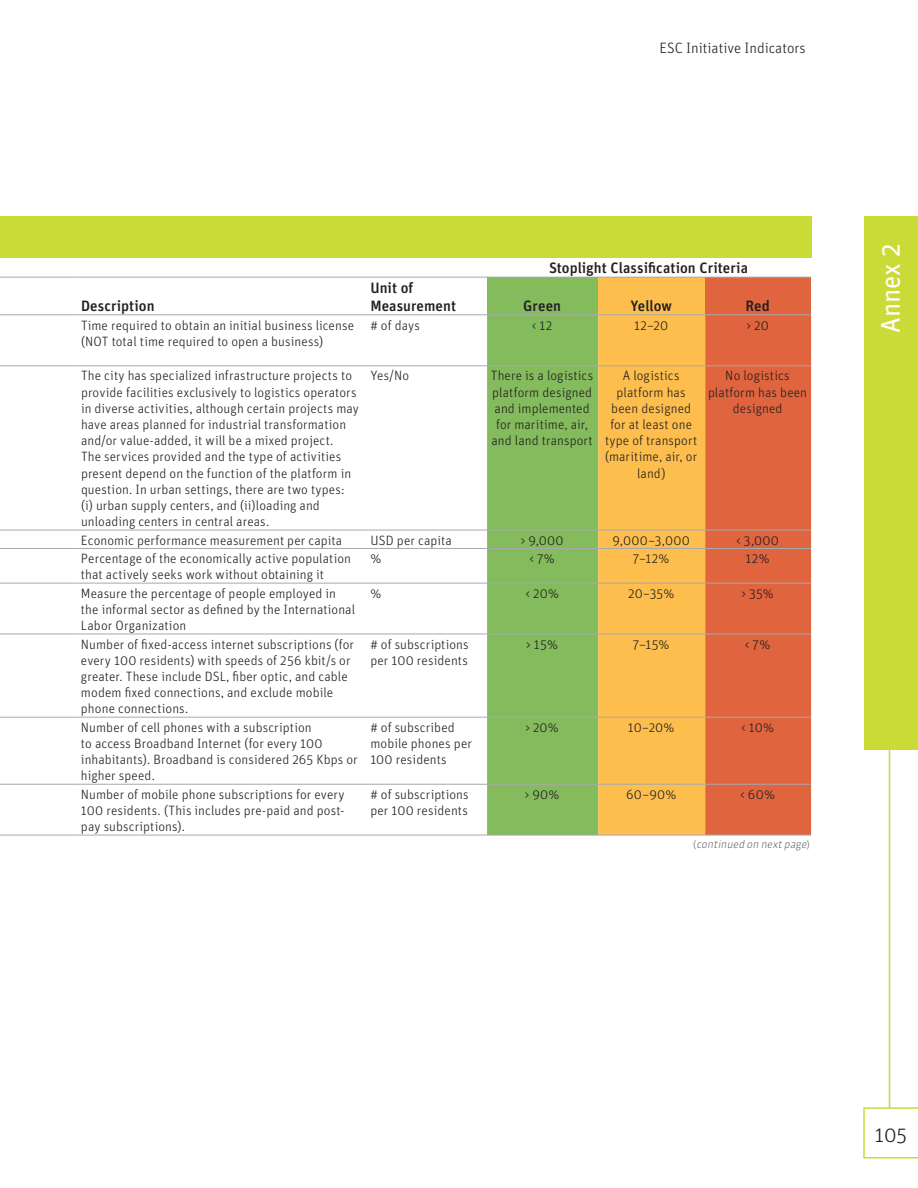
<style>
.page{position:relative;width:918px;height:1188px;background:#fff}
.page>*{position:absolute;margin:0;border:0;box-sizing:border-box;transform-origin:0 0}
.t1{font:27px "Unit";color:#fff}
.t2{font:300 21px "Unit";color:#231f20}
.t3{font:500 15px/18px "Unit";letter-spacing:.005em;color:#231f20}
.t4{font:300 15px "Unit";color:#231f20}
.t5{font:300 13.5px/16.2px "Unit";letter-spacing:.01em;color:#231f20}
.t6{font:italic 300 10.5px "Sanuk";color:#58595b}
.s1{font-style:normal}
</style>
<div class="page">
<div style="left:864px;top:216px;width:54px;height:534px;background:#cadb37"></div>
<hr style="left:889px;top:531px;width:1px;height:594px;background:#cadb37">
<svg style="left:863px;top:1107px;width:55px;height:52px"></svg>
<div style="left:0;top:216px;width:811px;height:42px;background:#cadb37"></div>
<div style="left:487px;top:277px;width:111px;height:38px;background:#84bb5d"></div>
<div style="left:598px;top:277px;width:107px;height:38px;background:#fdbe4d"></div>
<div style="left:705px;top:277px;width:106px;height:38px;background:#e0643d"></div>
<div style="left:487px;top:315px;width:111px;height:520px;background:#84bb5d"></div>
<div style="left:598px;top:315px;width:107px;height:520px;background:#fdbe4d"></div>
<div style="left:705px;top:315px;width:106px;height:520px;background:#e0643d"></div>
<hr style="left:487px;top:277px;width:324px;height:1px;background:#a7a9ac">
<hr style="left:0;top:366px;width:79px;height:1px;background:#a7a9ac">
<hr style="left:79px;top:366px;width:732px;height:1px;background:#a7a9ac">
<hr style="left:0;top:530px;width:79px;height:1px;background:#a7a9ac">
<hr style="left:79px;top:530px;width:732px;height:1px;background:#a7a9ac">
<hr style="left:0;top:548px;width:79px;height:1px;background:#a7a9ac">
<hr style="left:79px;top:548px;width:732px;height:1px;background:#a7a9ac">
<hr style="left:0;top:583px;width:79px;height:1px;background:#a7a9ac">
<hr style="left:79px;top:583px;width:732px;height:1px;background:#a7a9ac">
<hr style="left:0;top:634px;width:79px;height:1px;background:#a7a9ac">
<hr style="left:79px;top:634px;width:732px;height:1px;background:#a7a9ac">
<hr style="left:0;top:717px;width:79px;height:1px;background:#a7a9ac">
<hr style="left:79px;top:717px;width:732px;height:1px;background:#a7a9ac">
<hr style="left:0;top:784px;width:79px;height:1px;background:#a7a9ac">
<hr style="left:79px;top:784px;width:732px;height:1px;background:#a7a9ac">
<hr style="left:0;top:835px;width:79px;height:1px;background:#a7a9ac">
<hr style="left:79px;top:835px;width:732px;height:1px;background:#a7a9ac">
<hr style="left:0;top:314px;width:79px;height:1px;background:#a7a9ac">
<hr style="left:79px;top:314px;width:732px;height:1px;background:#a7a9ac">
<hr style="left:0;top:277px;width:79px;height:1px;background:#a7a9ac">
<hr style="left:79px;top:277px;width:408px;height:1px;background:#a7a9ac">
<p class="t4" style="left:659px;top:43px;width:148px">ESC Initiative Indicators</p>
<p class="t3" style="left:81px;top:298px;width:75px">Description</p>
<p class="t3" style="left:370px;top:280px;width:87px">Unit of<br>Measurement</p>
<p class="t3" style="left:549px;top:261px;width:200px">Stoplight Classification Criteria</p>
<p class="t3" style="left:523px;top:298px;width:39px">Green</p>
<p class="t3" style="left:630px;top:298px;width:43px">Yellow</p>
<p class="t3" style="left:745px;top:298px;width:26px">Red</p>
<p class="t5" style="left:81px;top:318px;width:275px">Time required to obtain an initial business license (NOT total time required to open a business)</p>
<p class="t5" style="left:370px;top:318px;width:51px"># of days</p>
<p class="t5" style="left:532px;top:318px;width:22px">&lt; 12</p>
<p class="t5" style="left:634px;top:318px;width:35px">12–20</p>
<p class="t5" style="left:746px;top:318px;width:24px">&gt; 20</p>
<p class="t5" style="left:81px;top:369px;width:280px">The city has specialized infrastructure projects to provide facilities exclusively to logistics operators in diverse activities, although certain projects may have areas planned for industrial transformation and/or value-added, it will be a mixed project.<br>The services provided and the type of activities present depend on the function of the platform in question. In urban settings, there are two types: (i) urban supply centers, and (ii)loading and unloading centers in central areas.</p>
<p class="t5" style="left:370px;top:369px;width:40px">Yes/No</p>
<p class="t5" style="left:491px;top:369px;width:104px;text-align:center">There is a logistics platform designed and implemented for maritime, air, and land transport</p>
<p class="t5" style="left:605px;top:369px;width:94px;text-align:center">A logistics platform has been designed for at least one type of transport (maritime, air, or land)</p>
<p class="t5" style="left:708px;top:369px;width:101px;text-align:center">No logistics platform has been designed</p>
<p class="t5" style="left:81px;top:534px;width:263px">Economic performance measurement per capita</p>
<p class="t5" style="left:370px;top:534px;width:83px">USD per capita</p>
<p class="t5" style="left:521px;top:534px;width:44px">&gt; 9,000</p>
<p class="t5" style="left:613px;top:534px;width:79px">9,000–3,000</p>
<p class="t5" style="left:736px;top:534px;width:44px">&lt; 3,000</p>
<p class="t5" style="left:81px;top:552px;width:272px">Percentage of the economically active population that actively seeks work without obtaining it</p>
<p class="t5" style="left:370px;top:552px;width:12px">%</p>
<p class="t5" style="left:529px;top:552px;width:27px">&lt; 7%</p>
<p class="t5" style="left:633px;top:552px;width:38px">7–12%</p>
<p class="t5" style="left:746px;top:552px;width:25px">12%</p>
<p class="t5" style="left:81px;top:587px;width:276px">Measure the percentage of people employed in the informal sector as defined by the International<br>Labor Organization</p>
<p class="t5" style="left:370px;top:587px;width:12px">%</p>
<p class="t5" style="left:525px;top:587px;width:35px">&lt; 20%</p>
<p class="t5" style="left:628px;top:587px;width:48px">20–35%</p>
<p class="t5" style="left:741px;top:587px;width:34px">&gt; 35%</p>
<p class="t5" style="left:81px;top:637px;width:275px">Number of fixed-access internet subscriptions (for every 100 residents) with speeds of 256 kbit/s or greater. These include DSL, fiber optic, and cable modem fixed connections, and exclude mobile phone connections.</p>
<p class="t5" style="left:370px;top:637px;width:100px"># of subscriptions per 100 residents</p>
<p class="t5" style="left:526px;top:637px;width:33px">&gt; 15%</p>
<p class="t5" style="left:633px;top:637px;width:38px">7–15%</p>
<p class="t5" style="left:745px;top:637px;width:27px">&lt; 7%</p>
<p class="t5" style="left:81px;top:721px;width:278px">Number of cell phones with a subscription<br>to access Broadband Internet (for every 100 inhabitants). Broadband is considered 265 Kbps or higher speed.</p>
<p class="t5" style="left:370px;top:721px;width:103px"># of subscribed mobile phones per<br>100 residents</p>
<p class="t5" style="left:525px;top:721px;width:35px">&gt; 20%</p>
<p class="t5" style="left:628px;top:721px;width:48px">10–20%</p>
<p class="t5" style="left:741px;top:721px;width:34px">&lt; 10%</p>
<p class="t5" style="left:81px;top:788px;width:265px;text-align:justify">Number of mobile phone subscriptions for every 100 residents. (This includes pre-paid and post&shy;pay subscriptions).</p>
<p class="t5" style="left:370px;top:788px;width:100px"># of subscriptions per 100 residents</p>
<p class="t5" style="left:525px;top:788px;width:36px">&gt; 90%</p>
<p class="t5" style="left:626px;top:788px;width:52px">60–90%</p>
<p class="t5" style="left:740px;top:788px;width:36px">&lt; 60%</p>
<p class="t6" style="left:693px;top:837px;width:118px"><span class="s1">(</span> continued on next page<span class="s1">)</span></p>
<h1 class="t1" style="left:880px;top:333px;width:92px;rotate:-90deg">Annex 2</h1>
<h2 class="t2" style="left:875px;top:1127px;width:34px">105</h2>
</div>
